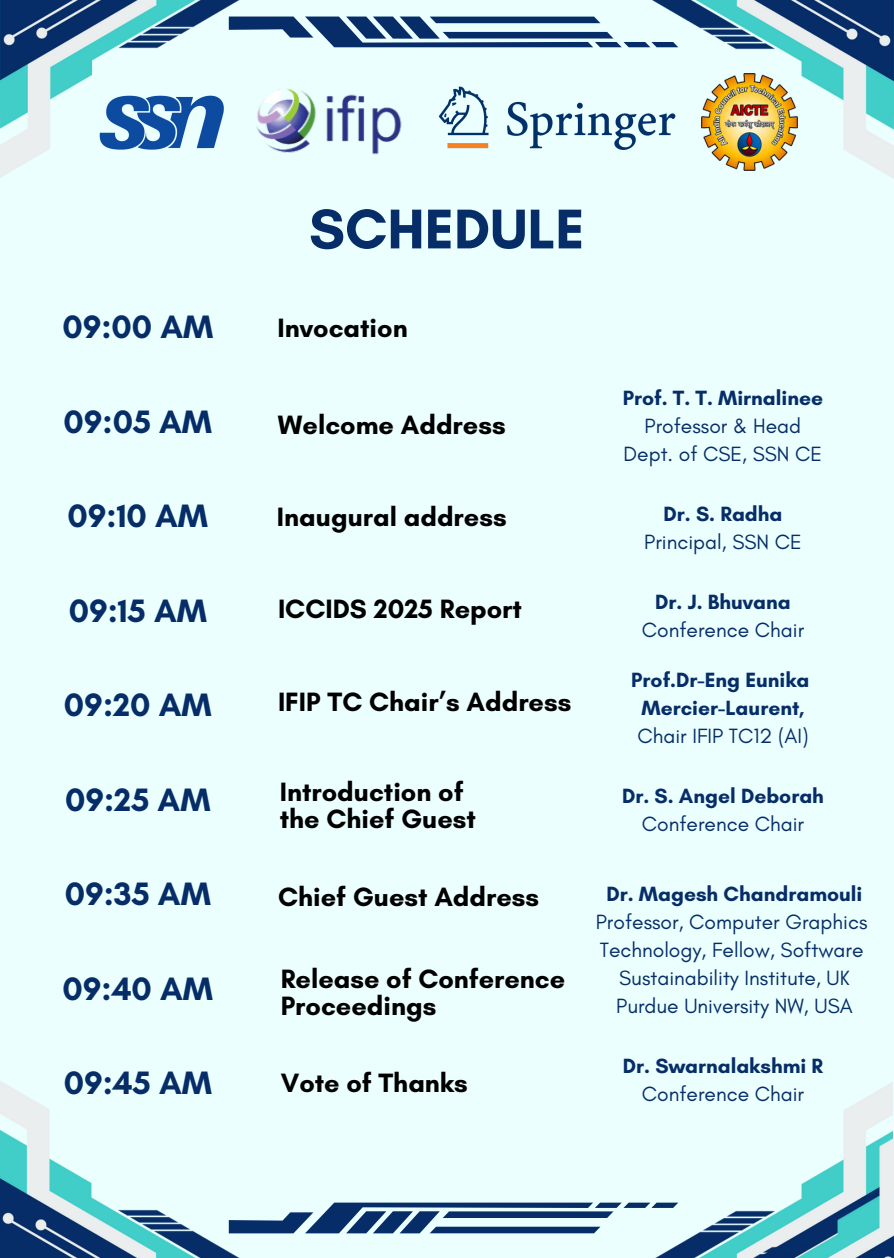
<style>
.page{position:relative;width:894px;height:1258px;background:#fff}
.page>*{position:absolute;margin:0;border:0;box-sizing:border-box;transform-origin:0 0}
.t1{font:700 57px "Glacial Indifference";color:#062d67}
.t2{font:700 33px "Glacial Indifference";color:#062d67}
.t3{font:700 27px/27px "Glacial Indifference";color:#000}
.t4{font:21px "Glacial Indifference";color:#062d67}
.t5{font:700 21px "Glacial Indifference";color:#062d67}
</style>
<div class="page">
<div style="left:0;top:0;width:893px;height:1258px;background:#eafffe"></div>
<img style="left:0;top:1081px;width:241px;height:177px">
<img style="left:1px;top:0;width:240px;height:177px">
<img style="left:99px;top:95px;width:124px;height:54px">
<img style="left:438px;top:86px;width:214px;height:64px">
<img style="left:256px;top:88px;width:146px;height:67px">
<img style="left:652px;top:1px;width:241px;height:177px">
<img style="left:700px;top:73px;width:97px;height:97px">
<img style="left:655px;top:1082px;width:237px;height:176px">
<svg style="left:229px;top:17px;width:449px;height:30px"></svg>
<svg style="left:229px;top:1202px;width:449px;height:31px"></svg>
<img style="left:688px;top:1117px;width:205px;height:141px">
<h2 class="t1" style="left:309px;top:194px;width:277px">SCHEDULE</h2>
<p class="t2" style="left:62px;top:307px;width:152px">09:00 AM</p>
<h2 class="t3" style="left:277px;top:314px;width:132px">Invocation</h2>
<p class="t2" style="left:63px;top:401px;width:150px">09:05 AM</p>
<h2 class="t3" style="left:278px;top:411px;width:229px">Welcome Address</h2>
<h2 class="t5" style="left:622px;top:385px;width:202px">Prof. T. T. Mirnalinee</h2>
<h2 class="t4" style="left:644px;top:413px;width:158px">Professor &amp; Head</h2>
<h2 class="t4" style="left:623px;top:441px;width:200px">Dept. of CSE, SSN CE</h2>
<p class="t2" style="left:68px;top:496px;width:142px">09:10 AM</p>
<h2 class="t3" style="left:277px;top:503px;width:231px">Inaugural address</h2>
<p class="t5" style="left:663px;top:501px;width:120px">Dr. S. Radha</p>
<p class="t4" style="left:644px;top:529px;width:159px">Principal, SSN CE</p>
<p class="t2" style="left:69px;top:590px;width:140px">09:15 AM</p>
<h2 class="t3" style="left:278px;top:595px;width:245px">ICCIDS 2025 Report</h2>
<p class="t5" style="left:655px;top:589px;width:137px">Dr. J. Bhuvana</p>
<p class="t4" style="left:641px;top:617px;width:164px">Conference Chair</p>
<p class="t2" style="left:64px;top:685px;width:149px">09:20 AM</p>
<p class="t3" style="left:278px;top:688px;width:295px">IFIP TC Chair’s Address</p>
<p class="t5" style="left:631px;top:667px;width:180px">Prof.Dr-Eng Eunika</p>
<p class="t5" style="left:641px;top:695px;width:164px">Mercier-Laurent,</p>
<p class="t4" style="left:637px;top:723px;width:173px">Chair IFIP TC12 (AI)</p>
<p class="t2" style="left:65px;top:779px;width:147px">09:25 AM</p>
<p class="t3" style="left:279px;top:778px;width:198px">Introduction of the Chief Guest</p>
<p class="t5" style="left:622px;top:783px;width:203px">Dr. S. Angel Deborah</p>
<p class="t4" style="left:641px;top:811px;width:164px">Conference Chair</p>
<p class="t2" style="left:65px;top:874px;width:147px">09:35 AM</p>
<h1 class="t2" style="left:63px;top:968px;width:152px">09:40 AM</h1>
<p class="t3" style="left:278px;top:883px;width:263px">Chief Guest Address</p>
<p class="t3" style="left:280px;top:965px;width:286px">Release of Conference</p>
<p class="t3" style="left:280px;top:992px;width:157px">Proceedings</p>
<p class="t5" style="left:606px;top:881px;width:257px">Dr. Magesh Chandramouli</p>
<p class="t4" style="left:595px;top:909px;width:273px">Professor, Computer Graphics</p>
<p class="t4" style="left:599px;top:937px;width:265px">Technology, Fellow, Software</p>
<p class="t4" style="left:619px;top:965px;width:232px">Sustainability Institute, UK</p>
<p class="t4" style="left:616px;top:993px;width:238px">Purdue University NW, USA</p>
<h2 class="t2" style="left:64px;top:1063px;width:150px">09:45 AM</h2>
<p class="t3" style="left:280px;top:1069px;width:189px">Vote of Thanks</p>
<p class="t5" style="left:622px;top:1052px;width:202px">Dr. Swarnalakshmi R</p>
<p class="t4" style="left:641px;top:1080px;width:164px">Conference Chair</p>
</div>
